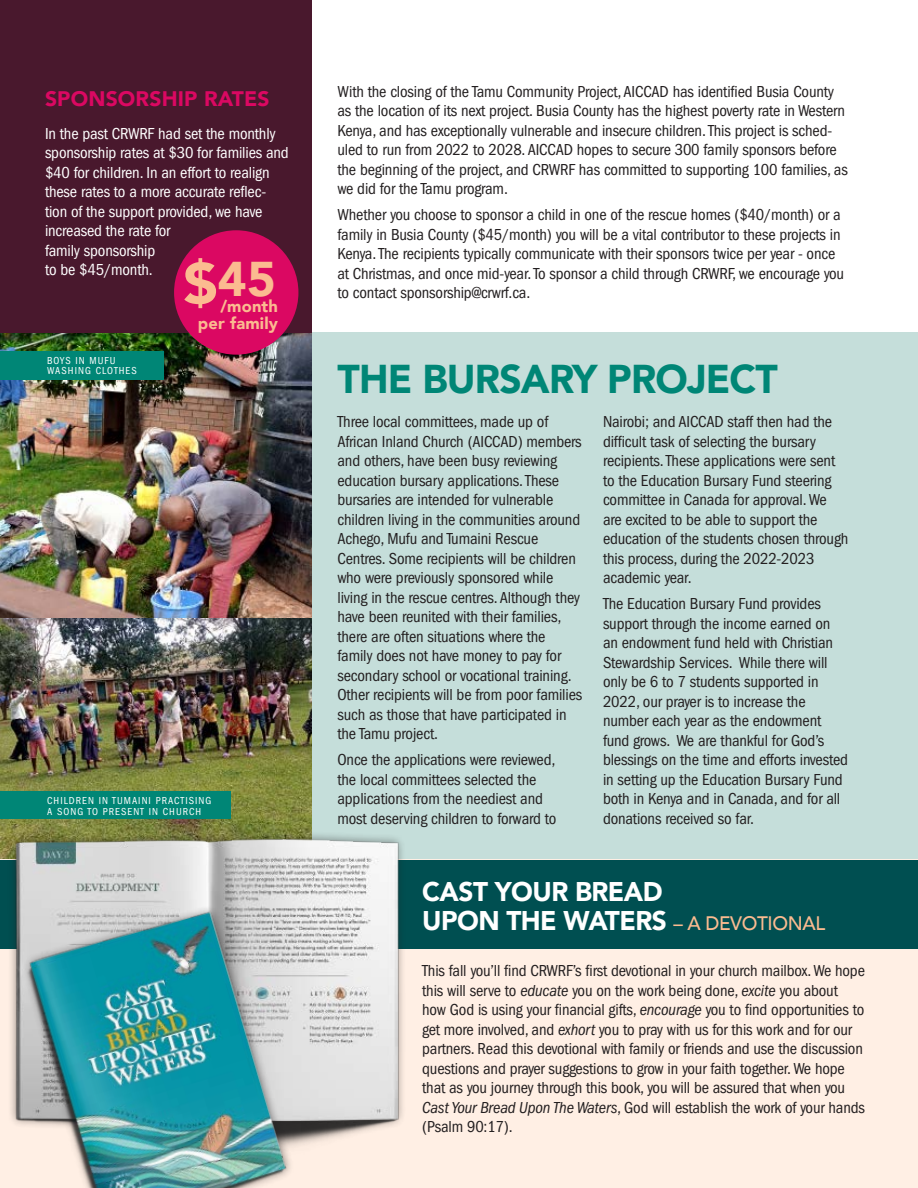
<style>
.page{position:relative;width:918px;height:1188px;background:#fff}
.page>*{position:absolute;margin:0;border:0;box-sizing:border-box;transform-origin:0 0}
.heading{font:900 48.6px "Avenir";color:#fbbb90}
.article_head{font:900 40.2px "Avenir";letter-spacing:-.02em;color:#008676}
.article_head-2{font:900 27px/28.5px "Avenir";letter-spacing:-.02em;color:#fff}
.heading-2{font:900 21px "Avenir";letter-spacing:.01em;color:#db0862}
.Body{font:condensed 16.5px/19.5px "ITC Franklin Gothic Std";letter-spacing:-.01em;color:#231f20}
.Body-2{font:condensed 16.5px/19.5px "ITC Franklin Gothic Std";letter-spacing:-.01em;color:#fff}
.heading-3{font:900 16.5px/16.5px "Avenir";letter-spacing:.01em;color:#fbbb90;text-align:right}
.Body-3{font:condensed 10.5px/10.5px "ITC Franklin Gothic Std";letter-spacing:.1em;color:#fff}
.s1{font-size:57.45px}
.s2{font-weight:500;font-size:19.5px;color:#fbbb90}
.s3{font-style:italic}
</style>
<div class="page">
<div style="left:312px;top:333px;width:606px;height:527px;background:#c5deda"></div>
<img style="left:0;top:333px;width:312px;height:491px">
<div style="left:0;top:860px;width:918px;height:328px;background:#ffefe4"></div>
<div style="left:0;top:860px;width:918px;height:89px;background:#004f51"></div>
<img style="left:0;top:824px;width:442px;height:319px">
<div style="left:0;top:351px;width:164px;height:29px;background:#008676"></div>
<div style="left:0;top:792px;width:231px;height:27px;background:#008676"></div>
<div style="left:0;top:0;width:312px;height:333px;background:#49182d"></div>
<img style="left:0;top:845px;width:309px;height:343px">
<div style="left:174px;top:230px;width:124px;height:125px;background:#db0862;border-radius:50%"></div>
<p class="heading-2" style="left:45px;top:81px;width:226px">SPONSORSHIP RATES</p>
<p class="Body-2" style="left:45px;top:124px;width:245px">In the past CRWRF had set the monthly sponsorship rates at $30 for families and $40 for children. In an effort to realign these rates to a more accurate reflec&shy;tion of the support provided, we have increased the rate for<br>family sponsorship<br>to be $45/month.</p>
<p class="heading" style="left:183px;top:237px;width:94px"><span class="s1">$</span>45</p>
<p class="heading-3" style="left:198px;top:298px;width:82px">/month per family</p>
<p class="Body-3" style="left:47px;top:355px;width:91px">BOYS IN MUFU<br>WASHING CLOTHES</p>
<p class="Body-3" style="left:47px;top:796px;width:166px">CHILDREN IN TUMAINI PRACTISING<br>A SONG TO PRESENT IN CHURCH</p>
<p class="Body" style="left:338px;top:82px;width:512px">With the closing of the Tamu Community Project, AICCAD has identified Busia County as the location of its next project. Busia County has the highest poverty rate in Western Kenya, and has exceptionally vulnerable and insecure children. This project is sched&shy;uled to run from 2022 to 2028. AICCAD hopes to secure 300 family sponsors before the beginning of the project, and CRWRF has committed to supporting 100 families, as we did for the Tamu program.</p>
<p class="Body" style="left:338px;top:205px;width:508px">Whether you choose to sponsor a child in one of the rescue homes ($40/month) or a family in Busia County ($45/month) you will be a vital contributor to these projects in Kenya. The recipients typically communicate with their sponsors twice per year - once at Christmas, and once mid-year. To sponsor a child through CRWRF, we encourage you to contact sponsorship@crwrf.ca.</p>
<p class="article_head" style="left:338px;top:345px;width:442px">THE BURSARY PROJECT</p>
<p class="Body" style="left:338px;top:412px;width:246px">Three local committees, made up of African Inland Church (AICCAD) members and others, have been busy reviewing education bursary applications. These bursaries are intended for vulnerable children living in the communities around Achego, Mufu and Tumaini Rescue Centres. Some recipients will be children who were previously sponsored while living in the rescue centres. Although they have been reunited with their families, there are often situations where the family does not have money to pay for secondary school or vocational training.<br>Other recipients will be from poor families such as those that have participated in the Tamu project.</p>
<p class="Body" style="left:338px;top:750px;width:220px">Once the applications were reviewed, the local committees selected the applications from the neediest and most deserving children to forward to</p>
<p class="Body" style="left:603px;top:412px;width:247px">Nairobi; and AICCAD staff then had the difficult task of selecting the bursary recipients. These applications were sent to the Education Bursary Fund steering committee in Canada for approval. We are excited to be able to support the education of the students chosen through this process, during the 2022-2023 academic year.</p>
<p class="Body" style="left:603px;top:594px;width:247px">The Education Bursary Fund provides support through the income earned on an endowment fund held with Christian Stewardship Services. While there will only be 6 to 7 students supported in 2022, our prayer is to increase the number each year as the endowment fund grows. We are thankful for God’s blessings on the time and efforts invested in setting up the Education Bursary Fund both in Kenya and in Canada, and for all donations received so far.</p>
<p class="article_head-2" style="left:422px;top:877px;width:405px">CAST YOUR BREAD<br>UPON THE WATERS <span class="s2">– A DEVOTIONAL</span></p>
<p class="Body" style="left:422px;top:961px;width:444px">This fall you’ll find CRWRF’s first devotional in your church mailbox. We hope this will serve to <span class="s3">educate</span> you on the work being done, <span class="s3">excite</span> you about how God is using your financial gifts, <span class="s3">encourage</span> you to find opportunities to get more involved, and <span class="s3">exhort</span> you to pray with us for this work and for our partners. Read this devotional with family or friends and use the discussion questions and prayer suggestions to grow in your faith together. We hope that as you journey through this book, you will be assured that when you <span class="s3">Cast Your Bread Upon The Waters</span>, God will establish the work of your hands (Psalm 90:17).</p>
</div>
